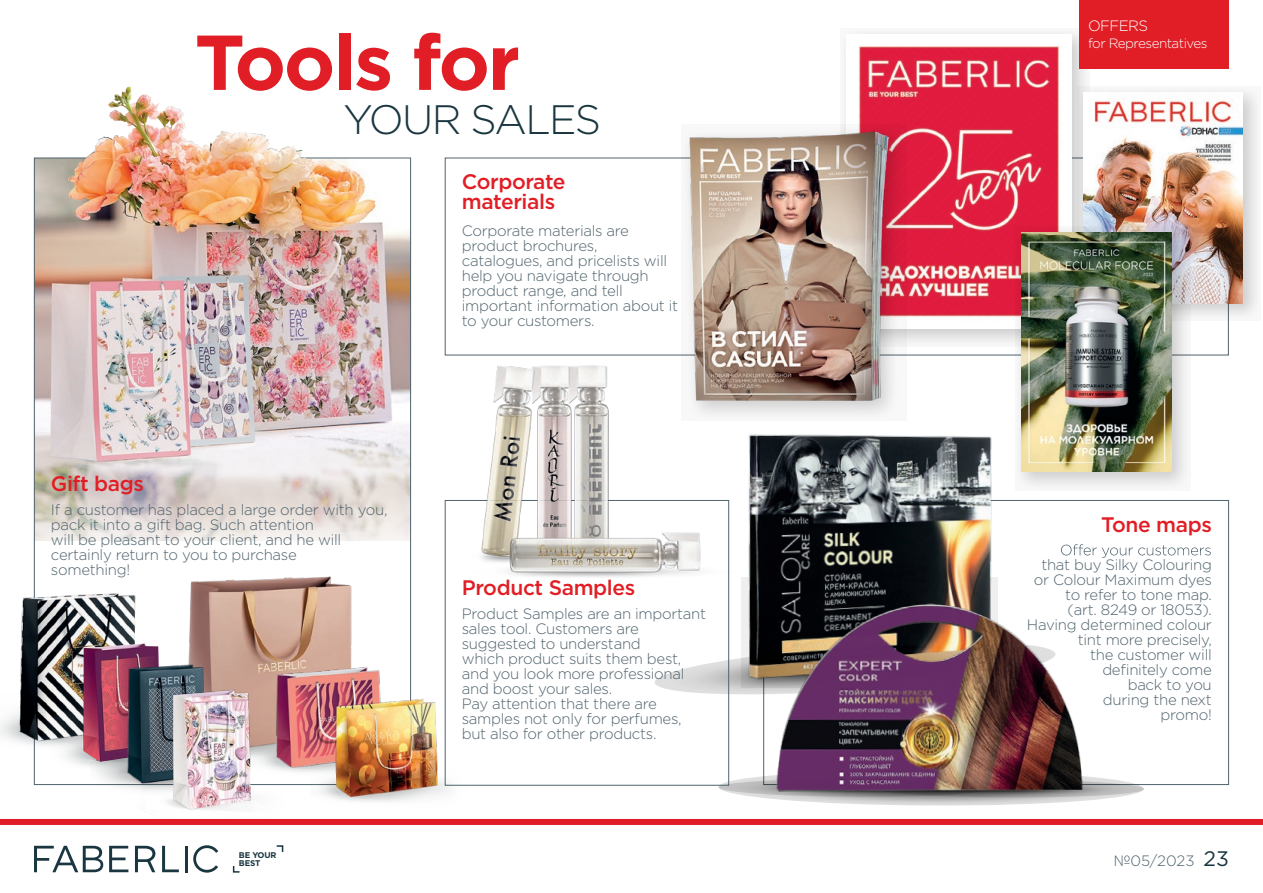
<style>
.page{position:relative;width:1263px;height:893px;background:#fff}
.page>*{position:absolute;margin:0;border:0;box-sizing:border-box;transform-origin:0 0}
.t1{font:700 77.55px "Gotham";letter-spacing:-.03em;color:#e11e25}
.t2{font:300 41.1px "Gotham";letter-spacing:-.04em;color:#1a3640}
.t3{font:500 21px/19.5px "Gotham";letter-spacing:-.02em;color:#e11e25}
.t4{font:300 15px/15px "Gotham";letter-spacing:-.02em;color:#50636d}
.t5{font:300 15px "Gotham";letter-spacing:-.04em;color:#fff}
.t6{font:300 13.5px "Gotham";letter-spacing:-.04em;color:#fff}
.t7{font:700 8.25px/8.2px "Gotham";letter-spacing:-.02em;color:#1a3640}
.s1{font-weight:400;font-size:21px;color:#1a3640}
</style>
<div class="page">
<svg style="left:844px;top:32px;width:245px;height:311px"></svg>
<img style="left:846px;top:34px;width:225px;height:294px">
<svg style="left:682px;top:124px;width:225px;height:275px"></svg>
<img style="left:687px;top:127px;width:203px;height:272px">
<svg style="left:1078px;top:87px;width:180px;height:234px"></svg>
<img style="left:1084px;top:92px;width:159px;height:211px">
<svg style="left:1015px;top:226px;width:175px;height:261px"></svg>
<img style="left:1021px;top:233px;width:150px;height:238px">
<img style="left:36px;top:160px;width:373px;height:380px">
<div style="left:763px;top:500px;width:466px;height:285px;background:#fff;border:1px solid #50636d"></div>
<svg style="left:654px;top:666px;width:40px;height:27px"></svg>
<img style="left:694px;top:399px;width:339px;height:319px">
<svg style="left:718px;top:770px;width:426px;height:28px"></svg>
<img style="left:746px;top:571px;width:369px;height:235px">
<svg style="left:1061px;top:544px;width:150px;height:14px"></svg>
<img style="left:444px;top:336px;width:305px;height:280px">
<img style="left:108px;top:86px;width:21px;height:40px">
<img style="left:189px;top:576px;width:161px;height:81px">
<img style="left:302px;top:657px;width:110px;height:128px">
<img style="left:310px;top:689px;width:159px;height:113px">
<img style="left:332px;top:694px;width:105px;height:102px">
<img style="left:0;top:589px;width:35px;height:174px">
<img style="left:8px;top:590px;width:128px;height:156px">
<img style="left:48px;top:634px;width:88px;height:133px">
<img style="left:83px;top:643px;width:76px;height:119px">
<img style="left:91px;top:650px;width:119px;height:136px">
<img style="left:110px;top:654px;width:192px;height:161px">
<img style="left:173px;top:690px;width:78px;height:119px">
<div style="left:0;top:819px;width:1263px;height:6px;background:#e11e25"></div>
<svg style="left:109px;top:846px;width:19px;height:26px"></svg>
<svg style="left:162px;top:846px;width:17px;height:26px"></svg>
<hr style="left:185px;top:846px;width:3px;height:26px;background:#1a3640">
<svg style="left:135px;top:846px;width:20px;height:26px"></svg>
<svg style="left:34px;top:846px;width:69px;height:26px"></svg>
<svg style="left:193px;top:845px;width:25px;height:28px"></svg>
<svg style="left:232px;top:866px;width:8px;height:7px"></svg>
<svg style="left:276px;top:845px;width:8px;height:7px"></svg>
<div style="left:1079px;top:0;width:150px;height:68px;background:#e11e25"></div>
<h1 class="t1" style="left:195px;top:11px;width:327px">Tools for</h1>
<h2 class="t2" style="left:343px;top:93px;width:259px">YOUR SALES</h2>
<h3 class="t3" style="left:51px;top:474px;width:95px">Gift bags</h3>
<p class="t4" style="left:51px;top:501px;width:338px">If a customer has placed a large order with you, pack it into a gift bag. Such attention<br>will be pleasant to your client, and he will certainly return to you to purchase<br>something!</p>
<p class="t7" style="left:239px;top:851px;width:39px">BE YOUR<br>BEST</p>
<h3 class="t3" style="left:462px;top:172px;width:105px">Corporate materials</h3>
<p class="t4" style="left:462px;top:223px;width:218px">Corporate materials are product brochures, catalogues, and pricelists will help you navigate through product range, and tell important information about it to your customers.</p>
<h3 class="t3" style="left:462px;top:578px;width:175px">Product Samples</h3>
<p class="t4" style="left:462px;top:605px;width:246px">Product Samples are an important sales tool. Customers are suggested to understand<br>which product suits them best, and you look more professional and boost your sales.<br>Pay attention that there are samples not only for perfumes, but also for other products.</p>
<p class="t5" style="left:1088px;top:16px;width:61px">OFFERS</p>
<p class="t6" style="left:1088px;top:34px;width:121px">for Representatives</p>
<h3 class="t3" style="left:1101px;top:514px;width:112px">Tone maps</h3>
<p class="t4" style="left:1027px;top:557px;width:187px;text-align:right">that buy Silky Colouring or Colour Maximum dyes to refer to tone map.<br>(art. 8249 or 18053).<br>Having determined colour tint more precisely,<br>the customer will definitely come<br>back to you<br>during the next<br>promo!</p>
<p class="t4" style="left:1114px;top:853px;width:117px">№05/2023 <span class="s1">23</span></p>
</div>
